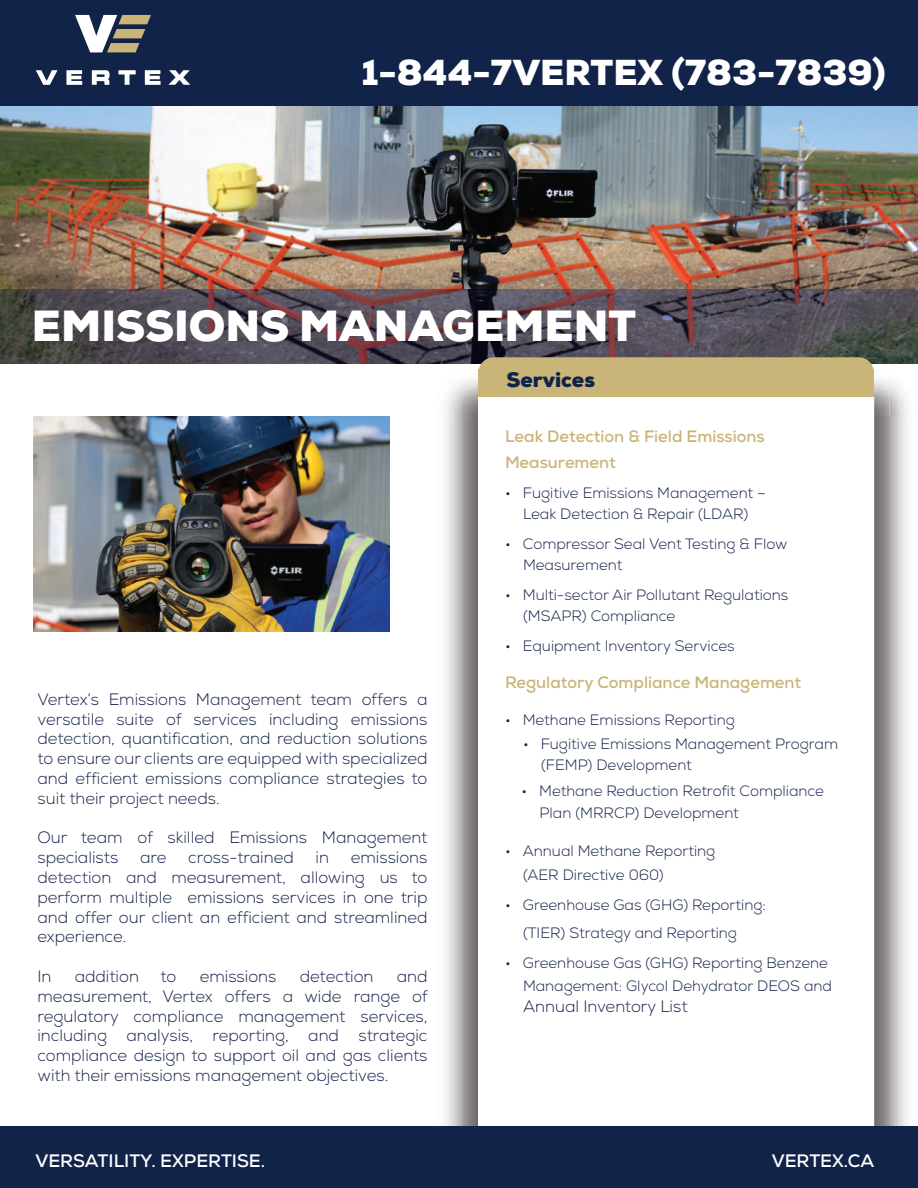
<style>
.page{position:relative;width:918px;height:1188px;background:#fff}
.page>*{position:absolute;margin:0;border:0;box-sizing:border-box;transform-origin:0 0}
.t1{font:900 43.5px "Nexa";color:#fff}
.t2{font:900 36px "Nexa";color:#fff}
.t3{font:900 21px "Nexa";color:#122349}
.t4{font:700 18px "Nexa";color:#fff}
.t5{font:300 16.5px/19.8px "Nexa";color:#132249;text-align:justify}
.t6{font:700 16.5px/26px "Nexa";color:#cab578}
.t7{font:300 15px/21px "Nexa";color:#132249}
</style>
<div class="page">
<img style="left:0;top:106px;width:918px;height:184px">
<div style="left:0;top:0;width:918px;height:106px;background:#122349"></div>
<svg style="left:75px;top:15px;width:76px;height:37px"></svg>
<svg style="left:36px;top:70px;width:22px;height:15px"></svg>
<svg style="left:66px;top:70px;width:16px;height:15px"></svg>
<svg style="left:92px;top:70px;width:18px;height:15px"></svg>
<svg style="left:118px;top:70px;width:18px;height:15px"></svg>
<svg style="left:145px;top:70px;width:16px;height:15px"></svg>
<svg style="left:168px;top:70px;width:22px;height:15px"></svg>
<img style="left:0;top:290px;width:918px;height:74px">
<img style="left:889px;top:381px;width:20px;height:35px">
<img style="left:874px;top:416px;width:33px;height:710px">
<img style="left:462px;top:365px;width:427px;height:52px">
<img style="left:462px;top:416px;width:16px;height:710px">
<div style="left:478px;top:359px;width:396px;height:781px;background:#fff;border-radius:15px"></div>
<div style="left:478px;top:357px;width:396px;height:31px;background:#cab578;border-radius:15px"></div>
<div style="left:478px;top:370px;width:396px;height:27px;background:#cab578"></div>
<div style="left:0;top:1126px;width:918px;height:62px;background:#122349"></div>
<img style="left:33px;top:416px;width:357px;height:215px">
<h2 class="t2" style="left:362px;top:50px;width:525px">1-844-7VERTEX (783-7839)</h2>
<h1 class="t1" style="left:32px;top:298px;width:606px">EMISSIONS MANAGEMENT</h1>
<p class="t5" style="left:38px;top:690px;width:392px">Vertex’s Emissions Management team offers a versatile suite of services including emissions detection, quantification, and reduction solutions to ensure our clients are equipped with specialized and efficient emissions compliance strategies to suit their project needs.</p>
<p class="t5" style="left:38px;top:828px;width:391px">Our team of skilled Emissions Management specialists</p>
<p class="t5" style="left:38px;top:848px;width:392px;text-indent:313px">emissions detection and measurement, allowing us to perform multiple emissions services in one trip and offer our client an efficient and streamlined experience.</p>
<p class="t5" style="left:38px;top:967px;width:16px">In</p>
<p class="t5" style="left:75px;top:967px;width:66px">addition</p>
<p class="t5" style="left:161px;top:967px;width:17px">to</p>
<p class="t5" style="left:200px;top:967px;width:78px">emissions</p>
<p class="t5" style="left:300px;top:967px;width:75px">detection</p>
<p class="t5" style="left:140px;top:848px;width:28px">are</p>
<p class="t5" style="left:188px;top:848px;width:107px">cross-trained</p>
<p class="t5" style="left:316px;top:848px;width:15px">in</p>
<p class="t5" style="left:38px;top:967px;width:392px;text-indent:359px">and measurement, Vertex offers a wide range of regulatory compliance management services, including analysis, reporting, and strategic compliance design to support oil and gas clients with their emissions management objectives.</p>
<p class="t4" style="left:35px;top:1150px;width:231px">VERSATILITY. EXPERTISE.</p>
<p class="t3" style="left:507px;top:366px;width:90px">Services</p>
<p class="t6" style="left:505px;top:423px;width:261px">Leak Detection &amp; Field Emissions<br>Measurement</p>
<p class="t7" style="left:505px;top:482px;width:263px;text-align:center">• Fugitive Emissions Management –<br>Leak Detection &amp; Repair (LDAR)</p>
<p class="t7" style="left:523px;top:533px;width:266px;text-indent:-18px">• Compressor Seal Vent Testing &amp; Flow<br>Measurement</p>
<p class="t7" style="left:523px;top:584px;width:267px;text-indent:-18px">• Multi-sector Air Pollutant Regulations (MSAPR) Compliance</p>
<p class="t7" style="left:505px;top:635px;width:231px">• Equipment Inventory Services</p>
<p class="t6" style="left:505px;top:669px;width:298px">Regulatory Compliance Management</p>
<p class="t7" style="left:505px;top:710px;width:231px">• Methane Emissions Reporting</p>
<p class="t7" style="left:541px;top:734px;width:299px;text-indent:-18px">• Fugitive Emissions Management Program (FEMP) Development</p>
<p class="t7" style="left:540px;top:780px;width:286px;line-height:22.5px;text-indent:-18px">• Methane Reduction Retrofit Compliance<br>Plan (MRRCP) Development</p>
<p class="t7" style="left:523px;top:839px;width:194px;line-height:24px;text-indent:-18px">• Annual Methane Reporting (AER Directive 060)</p>
<p class="t7" style="left:523px;top:891px;width:244px;line-height:28.5px;text-indent:-18px">• Greenhouse Gas (GHG) Reporting: (TIER) Strategy and Reporting</p>
<p class="t7" style="left:505px;top:952px;width:328px;line-height:22.5px;text-align:right">• Greenhouse Gas (GHG) Reporting Benzene<br>Management: Glycol Dehydrator DEOS and</p>
<p class="t5" style="left:523px;top:997px;width:166px">Annual Inventory List</p>
<p class="t4" style="left:772px;top:1150px;width:104px">VERTEX.CA</p>
</div>
